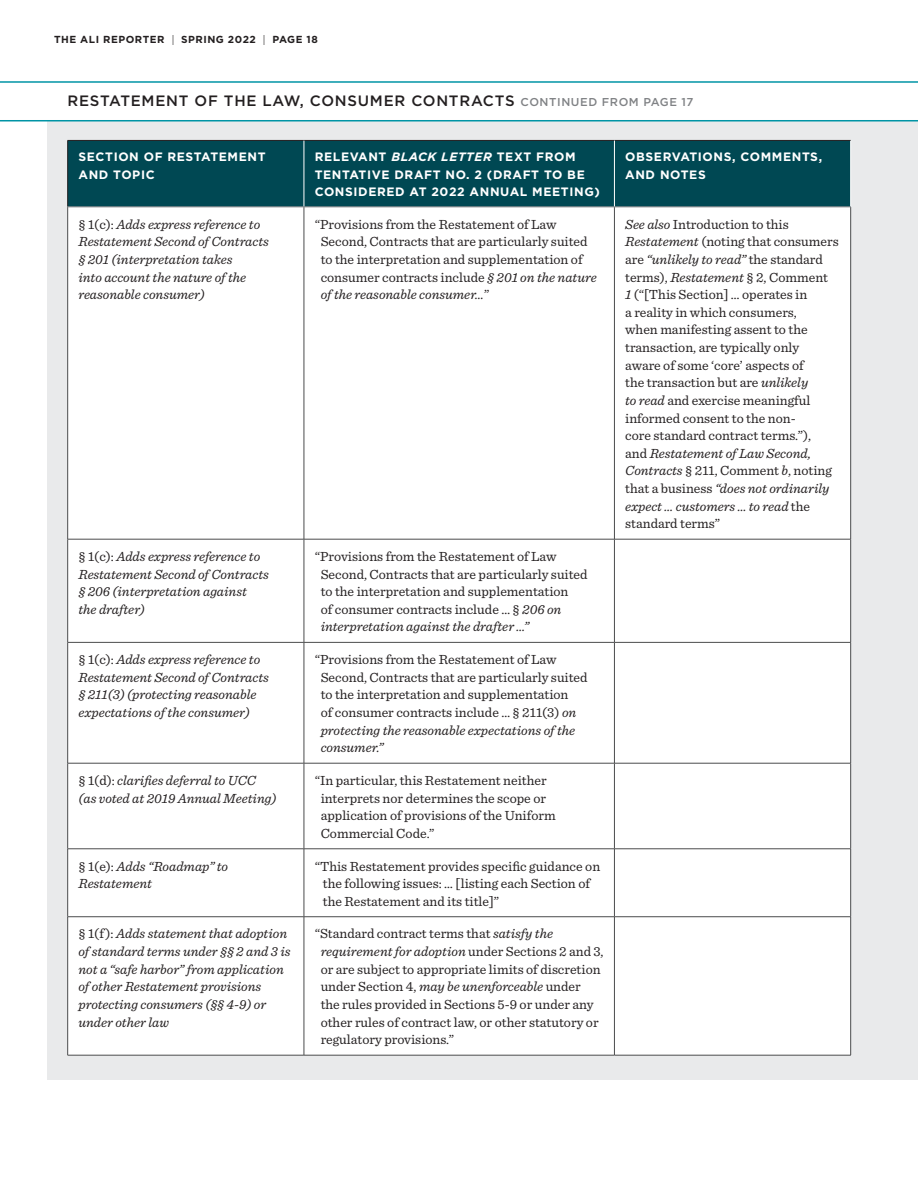
<style>
.page{position:relative;width:918px;height:1188px;background:#fff}
.page>*{position:absolute;margin:0;border:0;box-sizing:border-box;transform-origin:0 0}
.t1{font:500 15px "Gotham";letter-spacing:.05em;color:#231f20}
.t2{font:13.8px/17.5px "Sentinel";color:#231f20}
.t3{font:italic 13.8px/17.5px "Sentinel";color:#231f20}
.t4{font:700 12.15px/17.5px "Gotham";letter-spacing:.05em;color:#fff}
.t5{font:700 10.2px "Gotham";letter-spacing:.05em;color:#231f20}
.s1{font-size:11.4px;color:#808285}
.s2{font-style:italic}
.s3{font-style:normal}
</style>
<div class="page">
<div style="left:47px;top:120px;width:871px;height:960px;background:#e9eaeb"></div>
<div style="left:68px;top:141px;width:782px;height:66px;background:#004853"></div>
<div style="left:68px;top:208px;width:782px;height:847px;background:#fff"></div>
<hr style="left:67px;top:207px;width:1px;height:332px;background:#4b4c4d">
<hr style="left:304px;top:207px;width:1px;height:332px;background:#4b4c4d">
<hr style="left:614px;top:207px;width:1px;height:332px;background:#4b4c4d">
<hr style="left:850px;top:207px;width:1px;height:332px;background:#4b4c4d">
<hr style="left:68px;top:539px;width:236px;height:1px;background:#4b4c4d">
<hr style="left:67px;top:539px;width:1px;height:103px;background:#4b4c4d">
<hr style="left:304px;top:539px;width:310px;height:1px;background:#4b4c4d">
<hr style="left:304px;top:539px;width:1px;height:103px;background:#4b4c4d">
<hr style="left:614px;top:539px;width:237px;height:1px;background:#4b4c4d">
<hr style="left:614px;top:539px;width:1px;height:103px;background:#4b4c4d">
<hr style="left:850px;top:539px;width:1px;height:103px;background:#4b4c4d">
<hr style="left:68px;top:642px;width:236px;height:1px;background:#4b4c4d">
<hr style="left:67px;top:643px;width:1px;height:120px;background:#4b4c4d">
<hr style="left:304px;top:642px;width:310px;height:1px;background:#4b4c4d">
<hr style="left:304px;top:643px;width:1px;height:120px;background:#4b4c4d">
<hr style="left:614px;top:642px;width:237px;height:1px;background:#4b4c4d">
<hr style="left:614px;top:643px;width:1px;height:120px;background:#4b4c4d">
<hr style="left:850px;top:643px;width:1px;height:120px;background:#4b4c4d">
<hr style="left:68px;top:763px;width:236px;height:1px;background:#4b4c4d">
<hr style="left:67px;top:763px;width:1px;height:86px;background:#4b4c4d">
<hr style="left:304px;top:763px;width:310px;height:1px;background:#4b4c4d">
<hr style="left:304px;top:763px;width:1px;height:86px;background:#4b4c4d">
<hr style="left:614px;top:763px;width:237px;height:1px;background:#4b4c4d">
<hr style="left:614px;top:763px;width:1px;height:86px;background:#4b4c4d">
<hr style="left:850px;top:763px;width:1px;height:86px;background:#4b4c4d">
<hr style="left:68px;top:849px;width:236px;height:1px;background:#4b4c4d">
<hr style="left:67px;top:849px;width:1px;height:68px;background:#4b4c4d">
<hr style="left:304px;top:849px;width:310px;height:1px;background:#4b4c4d">
<hr style="left:304px;top:849px;width:1px;height:68px;background:#4b4c4d">
<hr style="left:614px;top:849px;width:237px;height:1px;background:#4b4c4d">
<hr style="left:614px;top:849px;width:1px;height:68px;background:#4b4c4d">
<hr style="left:850px;top:849px;width:1px;height:68px;background:#4b4c4d">
<hr style="left:68px;top:916px;width:236px;height:1px;background:#4b4c4d">
<hr style="left:67px;top:917px;width:1px;height:138px;background:#4b4c4d">
<hr style="left:304px;top:916px;width:310px;height:1px;background:#4b4c4d">
<hr style="left:304px;top:917px;width:1px;height:138px;background:#4b4c4d">
<hr style="left:614px;top:916px;width:237px;height:1px;background:#4b4c4d">
<hr style="left:614px;top:917px;width:1px;height:138px;background:#4b4c4d">
<hr style="left:850px;top:917px;width:1px;height:138px;background:#4b4c4d">
<hr style="left:68px;top:1055px;width:236px;height:1px;background:#4b4c4d">
<hr style="left:304px;top:1055px;width:310px;height:1px;background:#4b4c4d">
<hr style="left:614px;top:1055px;width:237px;height:1px;background:#4b4c4d">
<hr style="left:68px;top:140px;width:236px;height:1px;background:#231f20">
<hr style="left:67px;top:141px;width:1px;height:66px;background:#231f20">
<hr style="left:304px;top:140px;width:310px;height:1px;background:#231f20">
<hr style="left:614px;top:140px;width:237px;height:1px;background:#231f20">
<hr style="left:304px;top:141px;width:1px;height:66px;background:#fff">
<hr style="left:614px;top:141px;width:1px;height:66px;background:#fff">
<hr style="left:850px;top:141px;width:1px;height:66px;background:#fff">
<hr style="left:68px;top:207px;width:236px;height:1px;background:#808285">
<hr style="left:304px;top:207px;width:310px;height:1px;background:#808285">
<hr style="left:614px;top:207px;width:237px;height:1px;background:#808285">
<hr style="left:0;top:81px;width:918px;height:2px;background:#0094a5">
<hr style="left:0;top:120px;width:918px;height:1px;background:#0094a5">
<svg style="left:172px;top:35px;width:2px;height:10px"></svg>
<p class="t5" style="left:54px;top:33px;width:112px">THE ALI REPORTER</p>
<p class="t5" style="left:181px;top:33px;width:76px">SPRING 2022</p>
<p class="t5" style="left:272px;top:33px;width:47px">PAGE 18</p>
<p class="t1" style="left:68px;top:91px;width:628px">RESTATEMENT OF THE LAW, CONSUMER CONTRACTS <span class="s1">CONTINUED FROM PAGE 17</span></p>
<p class="t4" style="left:78px;top:148px;width:189px">SECTION OF RESTATEMENT<br>AND TOPIC</p>
<p class="t4" style="left:315px;top:148px;width:287px">RELEVANT <span class="s2">BLACK LETTER</span> TEXT FROM<br>TENTATIVE DRAFT NO. 2 (DRAFT TO BE<br>CONSIDERED AT 2022 ANNUAL MEETING)</p>
<p class="t4" style="left:625px;top:148px;width:198px">OBSERVATIONS, COMMENTS,<br>AND NOTES</p>
<p class="t3" style="left:78px;top:215px;width:192px"><span class="s3">§ 1(c):</span> Adds express reference to<br>Restatement Second of Contracts § 201 (interpretation takes<br>into account the nature of the reasonable consumer)</p>
<p class="t2" style="left:321px;top:215px;width:278px;text-indent:-6px">“Provisions from the Restatement of Law Second, Contracts that are particularly suited to the interpretation and supplementation of consumer contracts include <span class="s2">§ 201 on the nature of the reasonable consumer…</span>”</p>
<p class="t2" style="left:625px;top:214px;width:215px"><span class="s2">See also</span> Introduction to this<br><span class="s2">Restatement</span> (noting that consumers are <span class="s2">“unlikely to read”</span> the standard terms), <span class="s2">Restatement</span> § 2, Comment<br><span class="s2">1</span> (“[This Section] … operates in<br>a reality in which consumers,<br>when manifesting assent to the transaction, are typically only<br>aware of some ‘core’ aspects of<br>the transaction but are <span class="s2">unlikely<br>to read</span> and exercise meaningful informed consent to the non-<br>core standard contract terms.”),<br>and <span class="s2">Restatement of Law Second,<br>Contracts</span> § 211, Comment <span class="s2">b</span>, noting that a business <span class="s2">“does not ordinarily expect … customers … to read</span> the standard terms”</p>
<p class="t3" style="left:78px;top:547px;width:192px"><span class="s3">§ 1(c):</span> Adds express reference to<br>Restatement Second of Contracts § 206 (interpretation against<br>the drafter)</p>
<p class="t2" style="left:321px;top:547px;width:268px;text-indent:-6px">“Provisions from the Restatement of Law Second, Contracts that are particularly suited to the interpretation and supplementation<br>of consumer contracts include … § <span class="s2">206 on interpretation against the drafter …”</span></p>
<p class="t3" style="left:78px;top:650px;width:192px"><span class="s3">§ 1(c):</span> Adds express reference to<br>Restatement Second of Contracts § 211(3) (protecting reasonable expectations of the consumer)</p>
<p class="t2" style="left:321px;top:650px;width:268px;text-indent:-6px">“Provisions from the Restatement of Law Second, Contracts that are particularly suited to the interpretation and supplementation<br>of consumer contracts include … § 211(3) <span class="s2">on protecting the reasonable expectations of the consumer.”</span></p>
<p class="t3" style="left:78px;top:771px;width:200px"><span class="s3">§ 1(d):</span> clarifies deferral to UCC (as voted at 2019 Annual Meeting)</p>
<p class="t2" style="left:321px;top:771px;width:237px;text-indent:-6px">“In particular, this Restatement neither interprets nor determines the scope or application of provisions of the Uniform Commercial Code.”</p>
<p class="t3" style="left:78px;top:856px;width:151px"><span class="s3">§ 1(e):</span> Adds “Roadmap” to<br>Restatement</p>
<p class="t2" style="left:323px;top:856px;width:279px;text-indent:-8px">“This Restatement provides specific guidance on the following issues: … [listing each Section of the Restatement and its title]”</p>
<p class="t3" style="left:78px;top:924px;width:213px"><span class="s3">§ 1(f ):</span> Adds statement that adoption of standard terms under §§ 2 and 3 is not a “safe harbor” from application of other Restatement provisions protecting consumers (§§ 4-9) or under other law</p>
<p class="t2" style="left:321px;top:924px;width:284px;text-indent:-6px">“Standard contract terms that <span class="s2">satisfy the requirement for adoption</span> under Sections 2 and 3, or are subject to appropriate limits of discretion under Section 4, <span class="s2">may be unenforceable</span> under<br>the rules provided in Sections 5-9 or under any other rules of contract law, or other statutory or regulatory provisions.”</p>
</div>
